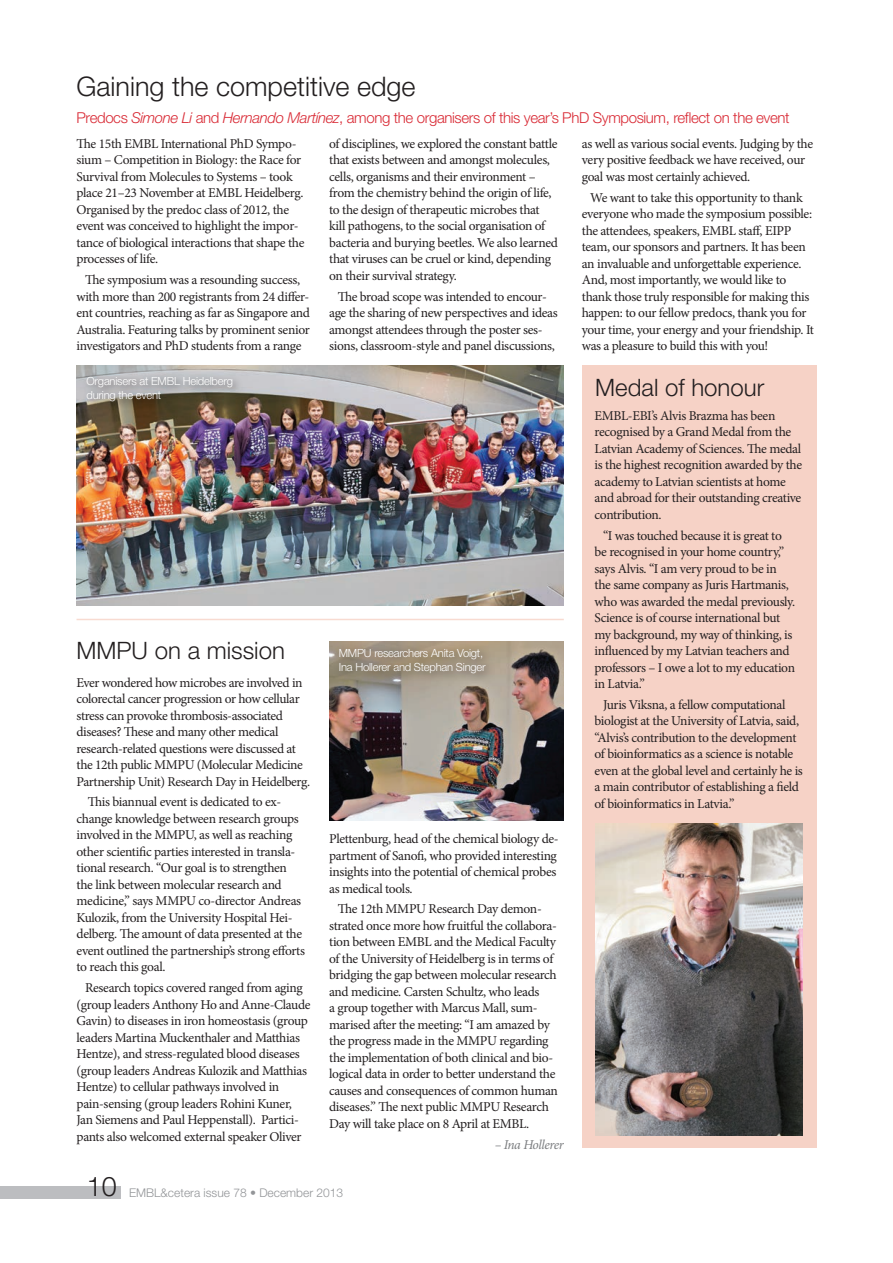
<style>
.page{position:relative;width:893px;height:1263px;background:#fff}
.page>*{position:absolute;margin:0;border:0;box-sizing:border-box;transform-origin:0 0}
.t1{font:300 27px "Helvetica Neue LT Pro";color:#231f20}
.t2{font:300 24px "Helvetica Neue LT Pro";color:#231f20}
.t3{font:300 15px "Helvetica Neue LT Pro";letter-spacing:-.025em;color:#d92a35}
.t4{font:13.5px/16.5px "Minion Pro";letter-spacing:-.025em;color:#231f20}
.t5{font:italic 13.5px "Minion Pro";letter-spacing:-.03em;color:#7b7d80}
.t6{font:300 12px "Helvetica Neue LT Pro";color:#939598}
.t7{font:300 11.25px/14.1px "Helvetica Neue LT Pro";letter-spacing:-.02em;color:#fff}
.s1{font-style:italic}
</style>
<div class="page">
<div style="left:0;top:1186px;width:121px;height:13px;background:#bcbdc0"></div>
<img style="left:329px;top:642px;width:235px;height:179px">
<div style="left:582px;top:366px;width:234px;height:782px;background:#f6d2c6"></div>
<img style="left:595px;top:824px;width:208px;height:311px">
<hr style="left:77px;top:619px;width:487px;height:1px;background:#f8dbd1">
<img style="left:77px;top:366px;width:487px;height:240px">
<div style="left:334px;top:643px;width:162px;height:42px;background:#231f20;opacity:.75"></div>
<div style="left:82px;top:371px;width:161px;height:41px;background:#231f20;opacity:.75"></div>
<h1 class="t1" style="left:77px;top:70px;width:341px">Gaining the competitive edge</h1>
<p class="t3" style="left:77px;top:108px;width:715px">Predocs <span class="s1">Simone Li</span> and <span class="s1">Hernando Martínez</span>, among the organisers of this year’s PhD Symposium, reflect on the event</p>
<p class="t4" style="left:77px;top:135px;width:229px">The 15th EMBL International PhD Sympo&shy;sium – Competition in Biology: the Race for Survival from Molecules to Systems – took place 21–23 November at EMBL Heidelberg.<br>Organised by the predoc class of 2012, the event was conceived to highlight the impor&shy;tance of biological interactions that shape the processes of life.</p>
<p class="t4" style="left:77px;top:272px;width:235px;text-indent:9px">The symposium was a resounding success, with more than 200 registrants from 24 differ&shy;ent countries, reaching as far as Singapore and Australia. Featuring talks by prominent senior investigators and PhD students from a range</p>
<p class="t7" style="left:87px;top:374px;width:148px">Organisers at EMBL Heidelberg during the event</p>
<p class="t4" style="left:329px;top:135px;width:230px">of disciplines, we explored the constant battle that exists between and amongst molecules, cells, organisms and their environment – from the chemistry behind the origin of life, to the design of therapeutic microbes that kill pathogens, to the social organisation of bacteria and burying beetles. We also learned that viruses can be cruel or kind, depending on their survival strategy.</p>
<p class="t4" style="left:329px;top:288px;width:230px;text-indent:9px">The broad scope was intended to encour&shy;age the sharing of new perspectives and ideas amongst attendees through the poster ses&shy;sions, classroom-style and panel discussions,</p>
<h2 class="t2" style="left:77px;top:635px;width:210px">MMPU on a mission</h2>
<p class="t4" style="left:77px;top:674px;width:235px">Ever wondered how microbes are involved in colorectal cancer progression or how cellular stress can provoke thrombosis-associated diseases? These and many other medical research-related questions were discussed at the 12th public MMPU (Molecular Medicine Partnership Unit) Research Day in Heidelberg.</p>
<p class="t4" style="left:77px;top:794px;width:230px;text-indent:11px">This biannual event is dedicated to ex&shy;change knowledge between research groups involved in the MMPU, as well as reaching other scientific parties interested in transla&shy;tional research. “Our goal is to strengthen the link between molecular research and medicine,” says MMPU co-director Andreas Kulozik, from the University Hospital Hei&shy;delberg. The amount of data presented at the event outlined the partnership’s strong efforts to reach this goal.</p>
<p class="t4" style="left:77px;top:980px;width:236px;text-indent:9px">Research topics covered ranged from aging (group leaders Anthony Ho and Anne-Claude Gavin) to diseases in iron homeostasis (group leaders Martina Muckenthaler and Matthias Hentze), and stress-regulated blood diseases (group leaders Andreas Kulozik and Matthias Hentze) to cellular pathways involved in pain-sensing (group leaders Rohini Kuner, Jan Siemens and Paul Heppenstall). Partici&shy;pants also welcomed external speaker Oliver</p>
<p class="t7" style="left:339px;top:645px;width:148px">MMPU researchers Anita Voigt,<br>Ina Hollerer and Stephan Singer</p>
<p class="t4" style="left:329px;top:831px;width:231px">Plettenburg, head of the chemical biology de&shy;partment of Sanofi, who provided interesting insights into the potential of chemical probes as medical tools.</p>
<p class="t4" style="left:329px;top:901px;width:230px;text-indent:9px">The 12th MMPU Research Day demon&shy;strated once more how fruitful the collabora&shy;tion between EMBL and the Medical Faculty of the University of Heidelberg is in terms of bridging the gap between molecular research and medicine. Carsten Schultz, who leads<br>a group together with Marcus Mall, sum&shy;marised after the meeting: “I am amazed by the progress made in the MMPU regarding the implementation of both clinical and bio&shy;logical data in order to better understand the causes and consequences of common human diseases.” The next public MMPU Research Day will take place on 8 April at EMBL.</p>
<p class="t5" style="left:495px;top:1135px;width:71px">– Ina Hollerer</p>
<h1 class="t1" style="left:87px;top:1169px;width:32px">10</h1>
<p class="t6" style="left:129px;top:1185px;width:216px">EMBL&amp;cetera issue 78 • December 2013</p>
<p class="t4" style="left:582px;top:135px;width:233px">as well as various social events. Judging by the very positive feedback we have received, our goal was most certainly achieved.</p>
<p class="t4" style="left:582px;top:189px;width:234px;text-indent:9px">We want to take this opportunity to thank everyone who made the symposium possible: the attendees, speakers, EMBL staff, EIPP team, our sponsors and partners. It has been an invaluable and unforgettable experience.<br>And, most importantly, we would like to thank those truly responsible for making this happen: to our fellow predocs, thank you for your time, your energy and your friendship. It was a pleasure to build this with you!</p>
<h2 class="t2" style="left:595px;top:372px;width:170px">Medal of honour</h2>
<p class="t4" style="left:595px;top:407px;width:209px">EMBL-EBI’s Alvis Brazma has been recognised by a Grand Medal from the Latvian Academy of Sciences. The medal is the highest recognition awarded by the academy to Latvian scientists at home and abroad for their outstanding creative contribution.</p>
<p class="t4" style="left:595px;top:527px;width:202px;text-indent:9px">“I was touched because it is great to be recognised in your home country,” says Alvis. “I am very proud to be in the same company as Juris Hartmanis, who was awarded the medal previously.<br>Science is of course international but my background, my way of thinking, is influenced by my Latvian teachers and professors – I owe a lot to my education in Latvia.”</p>
<p class="t4" style="left:595px;top:696px;width:210px;text-indent:9px">Juris Viksna, a fellow computational biologist at the University of Latvia, said, “Alvis’s contribution to the development of bioinformatics as a science is notable even at the global level and certainly he is a main contributor of establishing a field of bioinformatics in Latvia.”</p>
</div>
